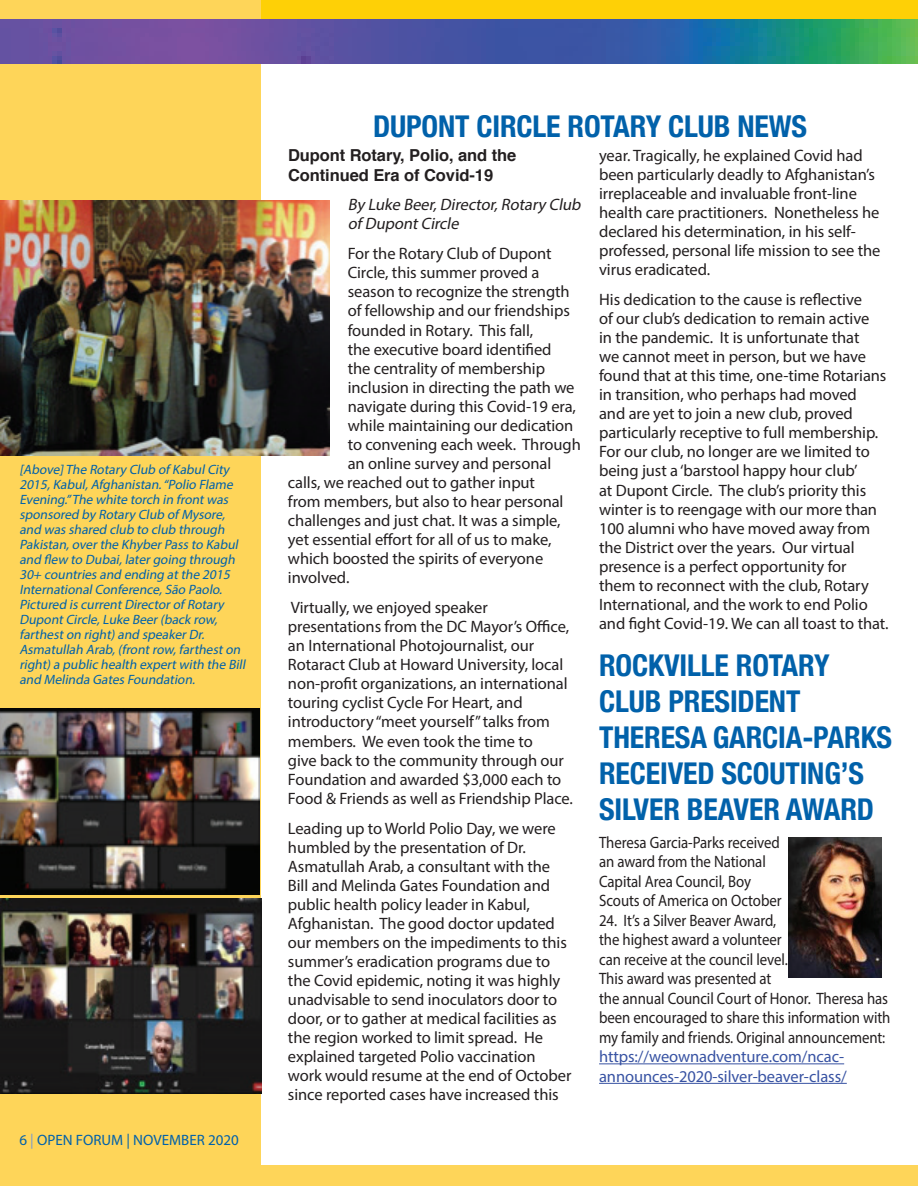
<style>
.page{position:relative;width:918px;height:1188px;background:#fff}
.page>*{position:absolute;margin:0;border:0;box-sizing:border-box;transform-origin:0 0}
.t1{font:700 condensed 30px/36px "Helvetica Neue";letter-spacing:-.005em;color:#0161aa}
.t2{font:16.5px/19px "Myriad Pro";letter-spacing:-.005em;color:#231f20}
.t3{font:16.5px/19.5px "Myriad Pro";letter-spacing:-.005em;color:#231f20;scale:.9 1}
.t4{font:16.5px/19.5px "Myriad Pro";letter-spacing:-.005em;color:#3853a3}
.t5{font:700 16.5px/19.8px "Helvetica";letter-spacing:-.005em;color:#231f20}
.t6{font:italic 16.5px/19px "Myriad Pro";color:#231f20}
.t7{font:15px "Myriad Pro";color:#0161aa}
.t8{font:italic 13.5px/15px "Myriad Pro";color:#0161aa}
.s1{color:#7b9acc}
</style>
<div class="page">
<div style="left:93px;top:1165px;width:825px;height:21px;background:#fed559"></div>
<div style="left:202px;top:0;width:716px;height:20px;background:#fed006"></div>
<div style="left:0;top:0;width:261px;height:1186px;background:#fed559"></div>
<img style="left:0;top:19px;width:918px;height:44px">
<hr style="left:599px;top:1063px;width:245px;height:1px;background:#3853a3">
<hr style="left:599px;top:1083px;width:248px;height:1px;background:#3853a3">
<img style="left:0;top:201px;width:330px;height:255px">
<img style="left:0;top:708px;width:260px;height:187px">
<img style="left:0;top:899px;width:261px;height:195px">
<img style="left:788px;top:837px;width:94px;height:140px">
<p class="t8" style="left:19px;top:462px;width:230px">[Above]The Rotary Club of KabulCity 2015,Kabul,Afghanistan.“Polio Flame Evening.”The white torch in frontwas sponsored by Rotary Club of Mysore, and was shared club to club through Pakistan,overthe KhyberPass to Kabul and flew to Dubai,latergoing through 30+ countries and ending atthe 2015<br>InternationalConference,São Paolo.<br>Pictured is currentDirectorof Rotary DupontCircle,Luke Beer(back row, fartheston right)and speakerDr.<br>Asmatullah Arab,(frontrow,fartheston right)a public health expertwith the Bill and Melinda Gates Foundation.</p>
<p class="t7" style="left:19px;top:1131px;width:221px">6 <span class="s1">|</span> OPEN FORUM | NOVEMBER 2020</p>
<h1 class="t1" style="left:373px;top:106px;width:436px">DUPONT CIRCLE ROTARY CLUB NEWS</h1>
<p class="t5" style="left:288px;top:145px;width:230px">Dupont Rotary, Polio, and the<br>Continued Era of Covid-19</p>
<p class="t6" style="left:348px;top:195px;width:238px">By Luke Beer,Director,Rotary Club of DupontCircle</p>
<p class="t2" style="left:348px;top:244px;width:205px">For the Rotary Club of Dupont</p>
<p class="t2" style="left:348px;top:263px;width:193px">Circle, this summer proved a</p>
<p class="t2" style="left:348px;top:282px;width:223px">season to recognize the strength</p>
<p class="t2" style="left:348px;top:301px;width:224px">of fellowship and our friendships</p>
<p class="t2" style="left:348px;top:320px;width:187px">founded in Rotary. This fall,</p>
<p class="t2" style="left:348px;top:339px;width:205px">the executive board identified</p>
<p class="t2" style="left:348px;top:358px;width:199px">the centrality of membership</p>
<p class="t2" style="left:348px;top:377px;width:228px">inclusion in directing the path we</p>
<p class="t2" style="left:348px;top:396px;width:230px">navigate during this Covid-19 era,</p>
<p class="t2" style="left:348px;top:416px;width:227px">while maintaining our dedication</p>
<p class="t2" style="left:348px;top:435px;width:235px">to convening each week. Through</p>
<p class="t2" style="left:348px;top:454px;width:205px">an online survey and personal</p>
<p class="t2" style="left:288px;top:473px;width:249px">calls, we reached out to gather input</p>
<p class="t2" style="left:288px;top:492px;width:277px">from members, but also to hear personal</p>
<p class="t2" style="left:288px;top:511px;width:274px">challenges and just chat. It was a simple,</p>
<p class="t2" style="left:288px;top:530px;width:265px">yet essential effort for all of us to make,</p>
<p class="t2" style="left:288px;top:549px;width:257px">which boosted the spirits of everyone</p>
<p class="t2" style="left:288px;top:568px;width:63px">involved.</p>
<p class="t2" style="left:288px;top:598px;width:287px">Virtually, we enjoyed speaker presentations from the DC Mayor’s Office, an International Photojournalist, our Rotaract Club at Howard University, local non-profit organizations, an international touring cyclist Cycle For Heart, and introductory “meet yourself” talks from members. We even took the time to<br>give back to the community through our Foundation and awarded $3,000 each to Food &amp; Friends as well as Friendship Place.</p>
<p class="t2" style="left:288px;top:818px;width:285px">Leading up to World Polio Day, we were humbled by the presentation of Dr.<br>Asmatullah Arab, a consultant with the Bill and Melinda Gates Foundation and public health policy leader in Kabul, Afghanistan. The good doctor updated our members on the impediments to this summer’s eradication programs due to the Covid epidemic, noting it was highly unadvisable to send inoculators door to door, or to gather at medical facilities as the region worked to limit spread. He explained targeted Polio vaccination work would resume at the end of October since reported cases have increased this</p>
<p class="t2" style="left:599px;top:145px;width:283px">year. Tragically, he explained Covid had been particularly deadly to Afghanistan’s irreplaceable and invaluable front-line health care practitioners. Nonetheless he declared his determination, in his self&shy;professed, personal life mission to see the virus eradicated.</p>
<p class="t2" style="left:599px;top:290px;width:291px">His dedication to the cause is reflective<br>of our club’s dedication to remain active<br>in the pandemic. It is unfortunate that<br>we cannot meet in person, but we have found that at this time, one-time Rotarians in transition, who perhaps had moved<br>and are yet to join a new club, proved particularly receptive to full membership.<br>For our club, no longer are we limited to being just a ‘barstool happy hour club’<br>at Dupont Circle. The club’s priority this winter is to reengage with our more than 100 alumni who have moved away from the District over the years. Our virtual presence is a perfect opportunity for<br>them to reconnect with the club, Rotary International, and the work to end Polio and fight Covid-19. We can all toast to that.</p>
<h1 class="t1" style="left:599px;top:645px;width:295px">ROCKVILLE ROTARY<br>CLUB PRESIDENT<br>THERESA GARCIA-PARKS<br>RECEIVED SCOUTING’S<br>SILVER BEAVER AWARD</h1>
<p class="t3" style="left:599px;top:832px;width:204px">Theresa Garcia-Parks received an award from the National<br>Capital Area Council, Boy<br>Scouts of America on October</p>
<p class="t3" style="left:599px;top:910px;width:325px">24. It’s a Silver Beaver Award,<br>the highest award a volunteer<br>can receive at the council level.<br>This award was presented at<br>the annual Council Court of Honor. Theresa has been encouraged to share this information with my family and friends. Original announcement:</p>
<p class="t4" style="left:599px;top:1047px;width:249px">https://weownadventure.com/ncac&shy;announces-2020-silver-beaver-class/</p>
</div>
